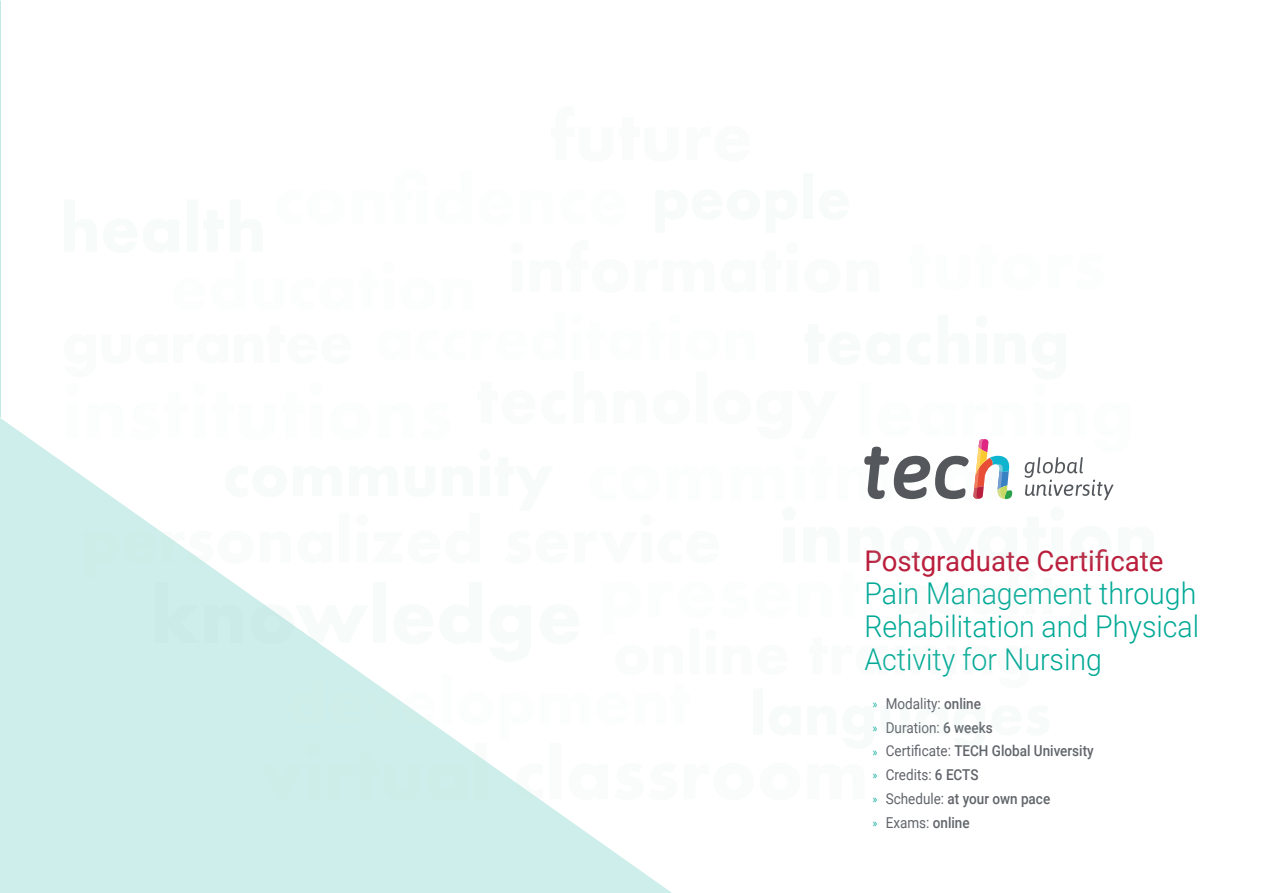
<style>
.page{position:relative;width:1263px;height:893px;background:#fff}
.page>*{position:absolute;margin:0;border:0;box-sizing:border-box;transform-origin:0 0}
.t1{font:300 30px/33px "Roboto";color:#00a996;text-align:justify;scale:.95 1}
.t2{font:28.5px "Roboto";color:#ba1e3c}
.t3{font:500 15px/23.7px "Roboto";color:#61646a;scale:.9 1}
.s1{font-family:"Myriad Pro";font-weight:400;font-size:12px;color:#00a996}
.s2{font-weight:400}
</style>
<div class="page">
<svg style="left:0;top:418px;width:672px;height:475px;background:#d1efeb"></svg>
<svg style="left:64px;top:418px;width:1050px;height:382px"></svg>
<h2 class="t2" style="left:864px;top:541px;width:301px">Postgraduate Certificate</h2>
<h1 class="t1" style="left:864px;top:576px;width:354px">Pain Management through Rehabilitation and Physical Activity for Nursing</h1>
<p class="t3" style="left:873px;top:691px;width:247px"><span class="s1">»</span> <span class="s2">Modality:</span> online<br><span class="s1">»</span> <span class="s2">Duration:</span> 6 weeks<br><span class="s1">»</span> <span class="s2">Certificate:</span> TECH Global University <span class="s1">»</span> <span class="s2">Credits:</span> 6 ECTS<br><span class="s1">»</span> <span class="s2">Schedule:</span> at your own pace<br><span class="s1">»</span> <span class="s2">Exams:</span> online</p>
</div>
